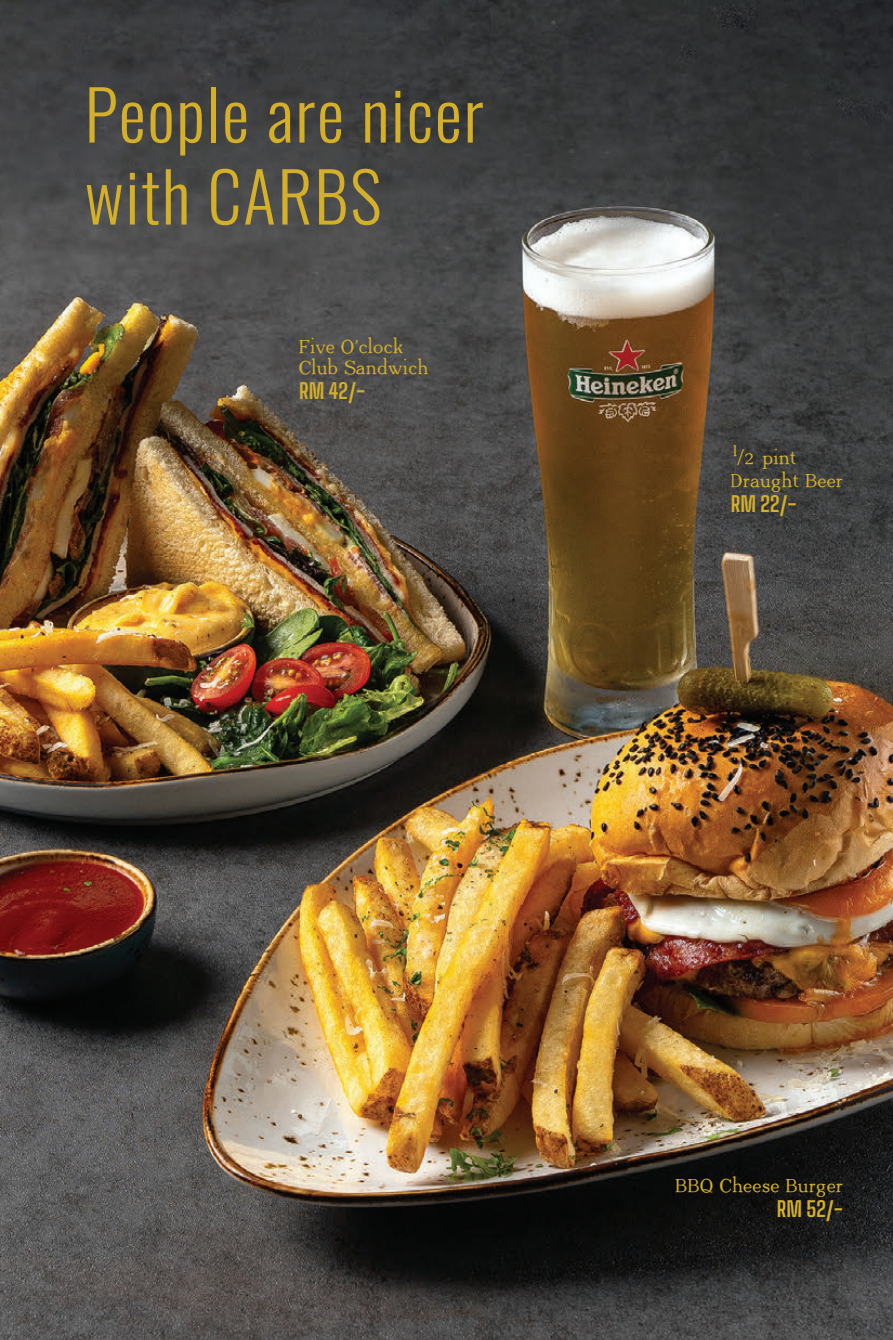
<style>
.page{position:relative;width:893px;height:1340px;background:#fff}
.page>*{position:absolute;margin:0;border:0;box-sizing:border-box;transform-origin:0 0}
.t1{font:68.25px/81.9px "Oswald";letter-spacing:.025em;color:#d4af29}
.t2{font:100 21px "Big Shoulders Text";color:#d4af29}
.t3{font:700 19.5px/21px "Adega Serif";letter-spacing:.05em;color:#d4af29}
</style>
<div class="page">
<img style="left:0;top:0;width:893px;height:1339px">
<h1 class="t1" style="left:85px;top:67px;width:401px">People are nicer with CARBS</h1>
<p class="t3" style="left:299px;top:336px;width:130px">Five O’clock<br>Club Sandwich</p>
<p class="t2" style="left:299px;top:376px;width:67px">RM 42/-</p>
<p class="t3" style="left:731px;top:443px;width:24px">1 2</p>
<p class="t3" style="left:731px;top:445px;width:113px;line-height:23.4px">/ pint<br>Draught Beer</p>
<p class="t2" style="left:731px;top:489px;width:67px">RM 22/-</p>
<p class="t3" style="left:675px;top:1174px;width:169px">BBQ Cheese Burger</p>
<p class="t2" style="left:777px;top:1193px;width:67px">RM 52/-</p>
</div>
